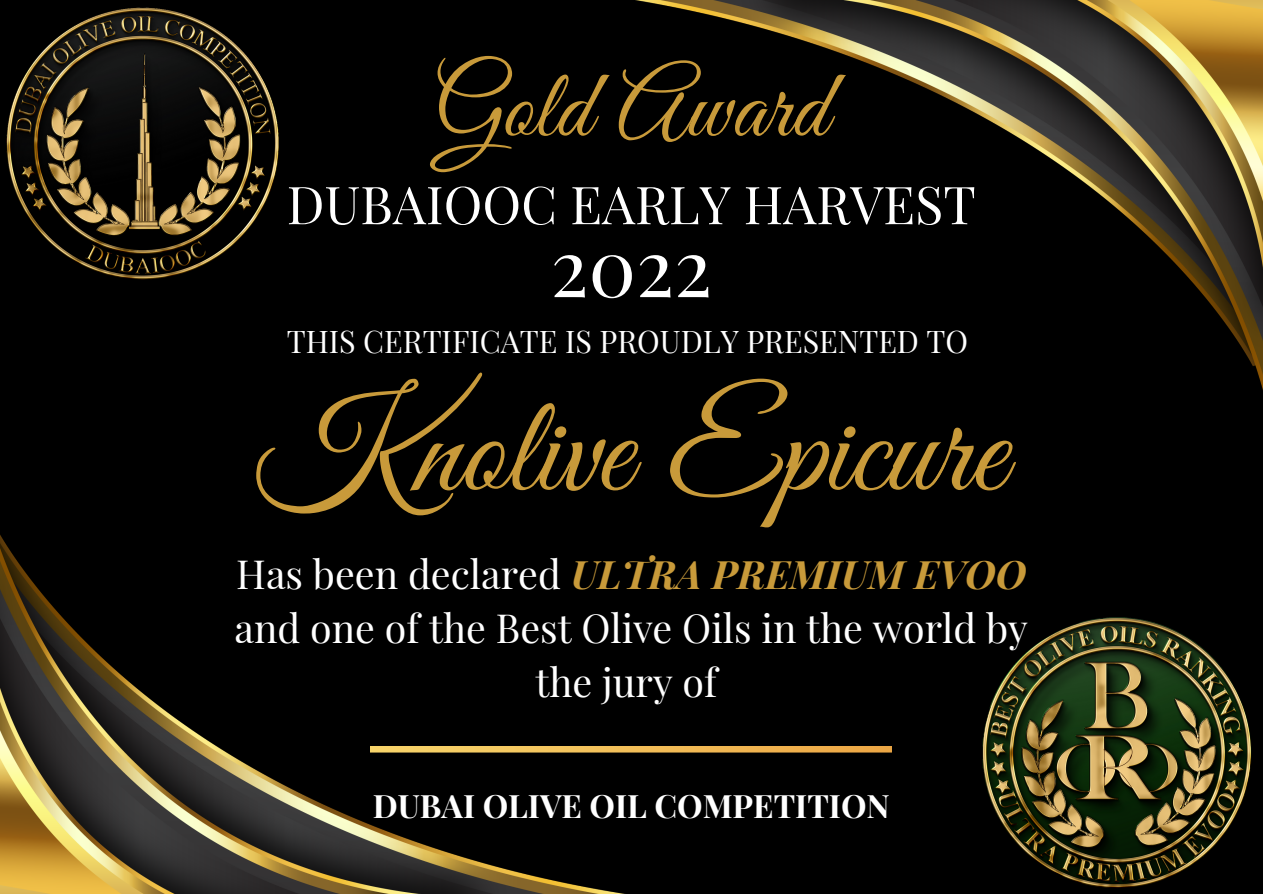
<style>
.page{position:relative;width:1263px;height:894px;background:#fff}
.page>*{position:absolute;margin:0;border:0;box-sizing:border-box;transform-origin:0 0}
.t1{font:138.3px "Great Vibes";color:#c89a3a}
.t2{font:97.5px "Great Vibes";color:#c89a3a}
.t3{font:79.35px "Playfair Display";color:#fff}
.t4{font:52.35px "Playfair Display";color:#fff}
.t5{font:39.3px/54px "Playfair Display";color:#fff;text-align:center}
.t6{font:700 32.25px "Playfair Display";color:#fff}
.t7{font:30.6px "Playfair Display";color:#fff}
.s1{font-weight:700;font-style:italic;color:#c89a3a}
</style>
<div class="page">
<div style="left:0;top:0;width:1263px;height:893px;background:#000"></div>
<img style="left:0;top:535px;width:808px;height:358px">
<img style="left:635px;top:0;width:628px;height:390px">
<img style="left:371px;top:745px;width:520px;height:7px">
<img style="left:6px;top:7px;width:273px;height:273px">
<img style="left:983px;top:617px;width:269px;height:270px">
<h2 class="t2" style="left:434px;top:53px;width:395px">Gold Award</h2>
<h3 class="t4" style="left:287px;top:167px;width:691px">DUBAIOOC EARLY HARVEST</h3>
<h3 class="t3" style="left:550px;top:211px;width:163px">2022</h3>
<p class="t7" style="left:287px;top:319px;width:683px">THIS CERTIFICATE IS PROUDLY PRESENTED TO</p>
<h1 class="t1" style="left:257px;top:372px;width:750px">Knolive Epicure</h1>
<p class="t5" style="left:235px;top:545px;width:795px">Has been declared <span class="s1">ULTRA PREMIUM EVOO </span>and one of the Best Olive Oils in the world by the jury of</p>
<p class="t6" style="left:373px;top:782px;width:519px">DUBAI OLIVE OIL COMPETITION</p>
</div>
